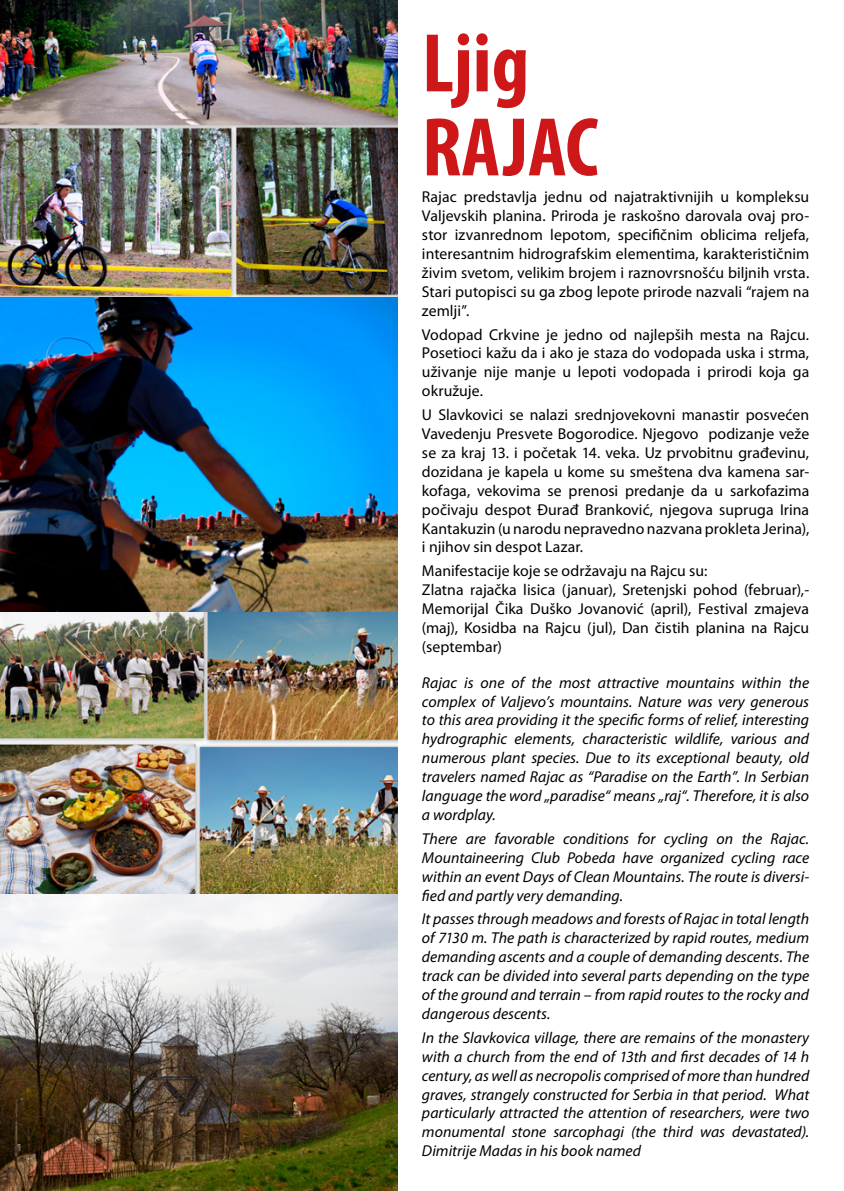
<style>
.page{position:relative;width:844px;height:1191px;background:#fff}
.page>*{position:absolute;margin:0;border:0;box-sizing:border-box;transform-origin:0 0}
.t1{font:700 condensed 84px/84px "Myriad Pro";color:#cd1719}
.t2{font:italic 15.75px/18.9px "Myriad Pro";color:#000;text-align:justify}
.t3{font:15.75px/18.9px "Myriad Pro";letter-spacing:.005em;color:#000;text-align:justify}
</style>
<div class="page">
<img style="left:0;top:0;width:397px;height:1191px">
<h1 class="t1" style="left:422px;top:20px;width:178px">Ljig<br>RAJAC</h1>
<p class="t3" style="left:422px;top:187px;width:388px">Rajac predstavlja jednu od najatraktivnijih u kompleksu Valjevskih planina. Priroda je raskošno darovala ovaj pro&shy;stor izvanrednom lepotom, specifičnim oblicima reljefa, interesantnim hidrografskim elementima, karakterističnim živim svetom, velikim brojem i raznovrsnošću biljnih vrsta.<br>Stari putopisci su ga zbog lepote prirode nazvali “rajem na zemlji”.</p>
<p class="t3" style="left:422px;top:324px;width:388px">Vodopad Crkvine je jedno od najlepših mesta na Rajcu.<br>Posetioci kažu da i ako je staza do vodopada uska i strma, uživanje nije manje u lepoti vodopada i prirodi koja ga okružuje.</p>
<p class="t3" style="left:422px;top:405px;width:388px">U Slavkovici se nalazi srednjovekovni manastir posvećen Vavedenju Presvete Bogorodice. Njegovo podizanje veže se za kraj 13. i početak 14. veka. Uz prvobitnu građevinu, dozidana je kapela u kome su smeštena dva kamena sar&shy;kofaga, vekovima se prenosi predanje da u sarkofazima počivaju despot Đurađ Branković, njegova supruga Irina Kantakuzin (u narodu nepravedno nazvana prokleta Jerina), i njihov sin despot Lazar.</p>
<p class="t3" style="left:422px;top:561px;width:388px;text-align:left">Manifestacije koje se održavaju na Rajcu su:<br>Zlatna rajačka lisica (januar), Sretenjski pohod (februar),- Memorijal Čika Duško Jovanović (april), Festival zmajeva (maj), Kosidba na Rajcu (jul), Dan čistih planina na Rajcu (septembar)</p>
<p class="t2" style="left:422px;top:672px;width:388px">Rajac is one of the most attractive mountains within the complex of Valjevo’s mountains. Nature was very generous to this area providing it the specific forms of relief, interesting hydrographic elements, characteristic wildlife, various and numerous plant species. Due to its exceptional beauty, old travelers named Rajac as “Paradise on the Earth”. In Serbian language the word „paradise“ means „raj“. Therefore, it is also a wordplay.</p>
<p class="t2" style="left:422px;top:829px;width:388px">There are favorable conditions for cycling on the Rajac.<br>Mountaineering Club Pobeda have organized cycling race within an event Days of Clean Mountains. The route is diversi&shy;fied and partly very demanding.</p>
<p class="t2" style="left:422px;top:909px;width:388px">It passes through meadows and forests of Rajac in total length of 7130 m. The path is characterized by rapid routes, medium demanding ascents and a couple of demanding descents. The track can be divided into several parts depending on the type of the ground and terrain – from rapid routes to the rocky and dangerous descents.</p>
<p class="t2" style="left:422px;top:1027px;width:388px">In the Slavkovica village, there are remains of the monastery with a church from the end of 13th and first decades of 14 h century, as well as necropolis comprised of more than hundred graves, strangely constructed for Serbia in that period. What particularly attracted the attention of researchers, were two monumental stone sarcophagi (the third was devastated).<br>Dimitrije Madas in his book named</p>
</div>
